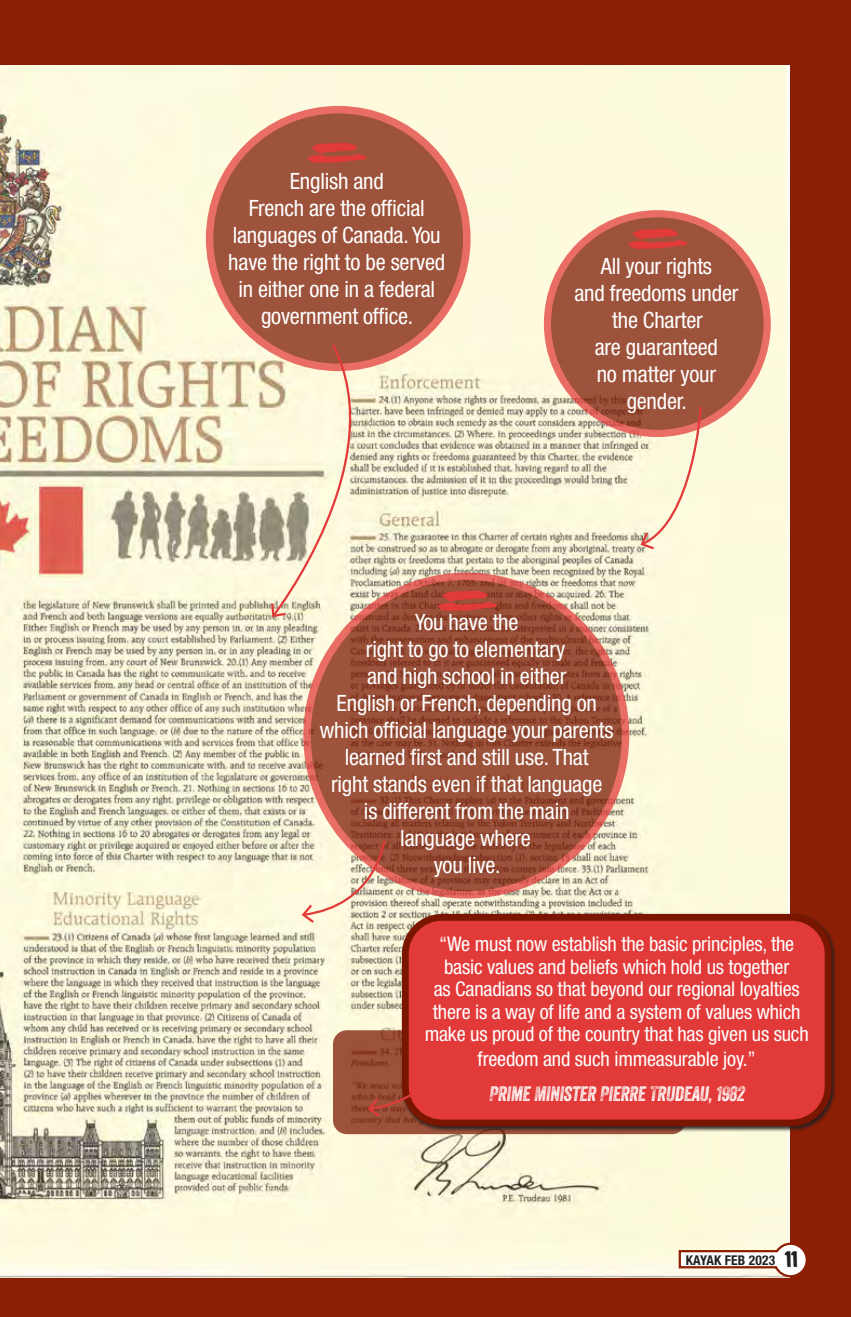
<style>
.page{position:relative;width:851px;height:1317px;background:#fff}
.page>*{position:absolute;margin:0;border:0;box-sizing:border-box;transform-origin:0 0}
.t1{font:condensed 22.5px/27px "Helvetica Neue LT Std";letter-spacing:-.01em;color:#fff;text-align:center}
.t2{font:condensed 20.25px/22.5px "Helvetica Neue LT Std";letter-spacing:-.01em;color:#fff;text-align:center}
.t3{font:italic 20.25px "Veneer Three";letter-spacing:-.01em;color:#fff}
.t4{font:700 condensed 13.5px "Helvetica Neue LT Std";letter-spacing:.01em;color:#231f20}
.s1{font-family:"Atrofobia";font-weight:400;font-stretch:normal;font-size:20.25px}
</style>
<div class="page">
<div style="left:0;top:0;width:851px;height:1316px;background:#8c1e04"></div>
<img style="left:0;top:65px;width:789px;height:1212px">
<svg style="left:333px;top:1030px;width:352px;height:104px;background:#995038"></svg>
<svg style="left:307px;top:576px;width:318px;height:318px;background:#974b35"></svg>
<div style="left:303px;top:572px;width:326px;height:326px;border:7px solid #e23a39;border-radius:50%"></div>
<div style="left:210px;top:110px;width:257px;height:257px;background:#9d533b;border-radius:50%"></div>
<div style="left:206px;top:106px;width:264px;height:265px;border:7px solid #e23a39;border-radius:50%"></div>
<svg style="left:307px;top:143px;width:60px;height:20px"></svg>
<svg style="left:437px;top:591px;width:60px;height:20px"></svg>
<div style="left:400px;top:912px;width:437px;height:219px;background:#231f20;opacity:.9"></div>
<div style="left:405px;top:917px;width:423px;height:205px;background:#e23a39;border-radius:37px"></div>
<div style="left:402px;top:914px;width:429px;height:212px;border:7px solid #7a1600;border-radius:37px"></div>
<div style="left:547px;top:214px;width:220px;height:219px;background:#9d533b;border-radius:50%"></div>
<div style="left:544px;top:210px;width:226px;height:227px;border:7px solid #e23a39;border-radius:50%"></div>
<svg style="left:628px;top:229px;width:59px;height:20px"></svg>
<svg style="left:300px;top:838px;width:86px;height:87px;background:#e7d0b9"></svg>
<svg style="left:366px;top:1032px;width:86px;height:87px"></svg>
<svg style="left:639px;top:405px;width:64px;height:146px;background:#ebd0b6"></svg>
<svg style="left:270px;top:343px;width:123px;height:275px;background:#e5d5bc"></svg>
<svg style="left:677px;top:1241px;width:129px;height:37px;background:#e9d6c9"></svg>
<p class="t1" style="left:228px;top:168px;width:219px">English and<br>French are the official languages of Canada. You have the right to be served in either one in a federal government office.</p>
<p class="t1" style="left:574px;top:253px;width:165px">All your rights<br>and freedoms under the Charter<br>are guaranteed<br>no matter your gender.</p>
<p class="t1" style="left:320px;top:608px;width:295px">You have the<br>right to go to elementary<br>and high school in either<br>English or French, depending on which official language your parents learned first and still use. That<br>right stands even if that language<br>is different from the main<br>language where<br>you live.</p>
<p class="t2" style="left:425px;top:932px;width:385px">“We must now establish the basic principles, the basic values and beliefs which hold us together<br>as Canadians so that beyond our regional loyalties there is a way of life and a system of values which make us proud of the country that has given us such</p>
<p class="t2" style="left:477px;top:1047px;width:280px">freedom and such immeasurable joy.”</p>
<p class="t3" style="left:489px;top:1081px;width:257px">PRIME MINISTER PIERRE TRUDEAU, 1982</p>
<p class="t4" style="left:685px;top:1251px;width:113px">KAYAK FEB 2023 <span class="s1">11</span></p>
</div>
